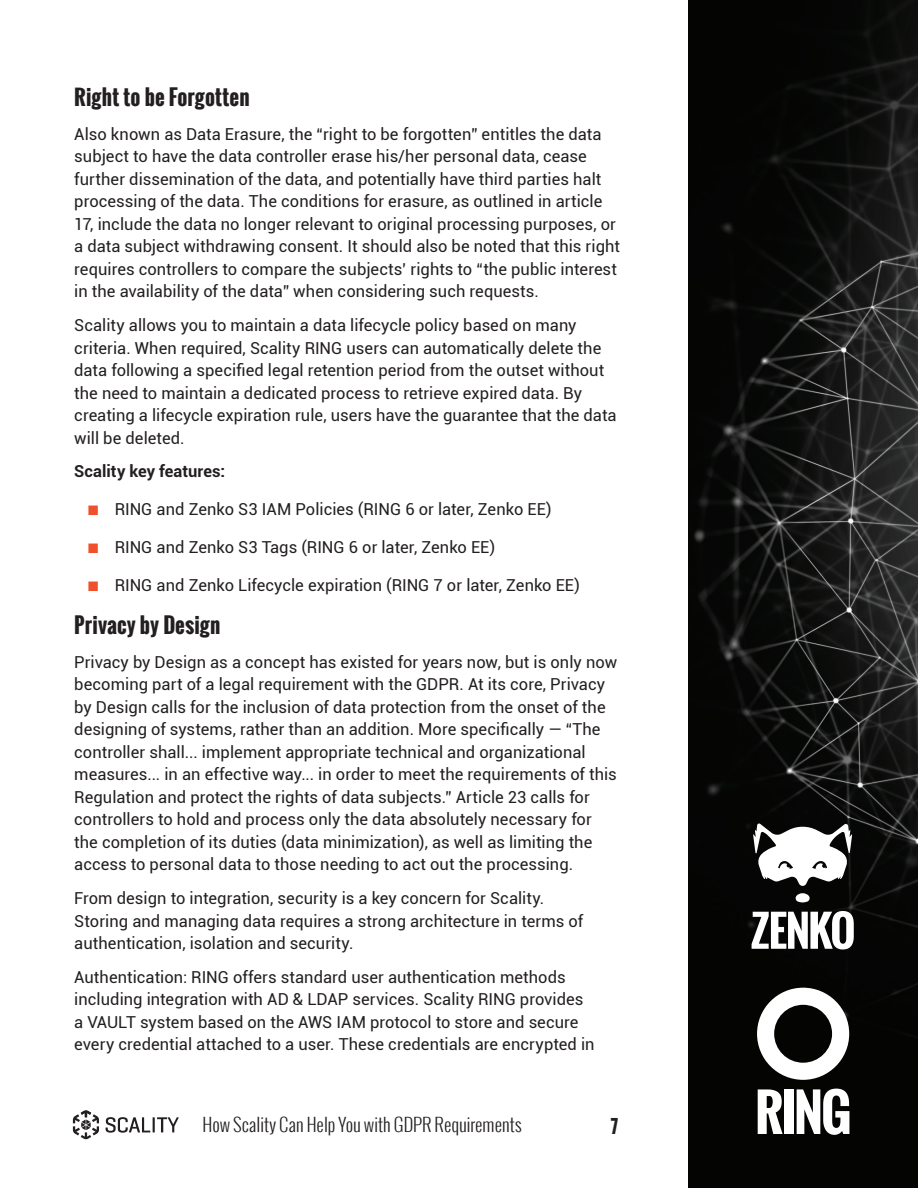
<style>
.page{position:relative;width:918px;height:1188px;background:#fff}
.page>*{position:absolute;margin:0;border:0;box-sizing:border-box;transform-origin:0 0}
.subsubhead{font:700 21px "Oswald";letter-spacing:.01em;color:#231f20}
.t1{font:300 18px "Oswald";color:#231f20}
.t2{font:700 18px "Oswald";color:#231f20}
._02_Body{font:16.5px/22.5px "Roboto";color:#231f20}
.sub_subsubhead{font:700 16.5px "Roboto";letter-spacing:.005em;color:#231f20}
.s1{font-family:"Proxima Nova";color:#f0502b}
</style>
<div class="page">
<img style="left:688px;top:0;width:230px;height:1188px">
<svg style="left:758px;top:1089px;width:25px;height:45px"></svg>
<div style="left:784px;top:1089px;width:9px;height:45px;background:#fff"></div>
<svg style="left:797px;top:1089px;width:52px;height:46px"></svg>
<svg style="left:757px;top:988px;width:92px;height:92px"></svg>
<svg style="left:752px;top:911px;width:102px;height:38px"></svg>
<svg style="left:796px;top:893px;width:14px;height:9px"></svg>
<svg style="left:753px;top:823px;width:99px;height:63px"></svg>
<svg style="left:106px;top:1117px;width:73px;height:16px"></svg>
<svg style="left:73px;top:1110px;width:26px;height:29px"></svg>
<p class="subsubhead" style="left:74px;top:81px;width:177px">Right to be Forgotten</p>
<p class="_02_Body" style="left:74px;top:122px;width:547px">Also known as Data Erasure, the “right to be forgotten” entitles the data subject to have the data controller erase his/her personal data, cease further dissemination of the data, and potentially have third parties halt processing of the data. The conditions for erasure, as outlined in article 17, include the data no longer relevant to original processing purposes, or a data subject withdrawing consent. It should also be noted that this right requires controllers to compare the subjects’ rights to “the public interest in the availability of the data” when considering such requests.</p>
<p class="_02_Body" style="left:74px;top:313px;width:544px">Scality allows you to maintain a data lifecycle policy based on many criteria. When required, Scality RING users can automatically delete the data following a specified legal retention period from the outset without the need to maintain a dedicated process to retrieve expired data. By creating a lifecycle expiration rule, users have the guarantee that the data will be deleted.</p>
<p class="sub_subsubhead" style="left:74px;top:460px;width:152px">Scality key features:</p>
<p class="_02_Body" style="left:88px;top:497px;width:466px"><span class="s1">■</span> RING and Zenko S3 IAM Policies (RING 6 or later, Zenko EE)</p>
<p class="_02_Body" style="left:88px;top:535px;width:409px"><span class="s1">■</span> RING and Zenko S3 Tags (RING 6 or later, Zenko EE)</p>
<p class="_02_Body" style="left:88px;top:573px;width:494px"><span class="s1">■</span> RING and Zenko Lifecycle expiration (RING 7 or later, Zenko EE)</p>
<p class="subsubhead" style="left:74px;top:609px;width:148px">Privacy by Design</p>
<p class="_02_Body" style="left:74px;top:650px;width:544px">Privacy by Design as a concept has existed for years now, but is only now becoming part of a legal requirement with the GDPR. At its core, Privacy by Design calls for the inclusion of data protection from the onset of the designing of systems, rather than an addition. More specifically — “The controller shall... implement appropriate technical and organizational measures... in an effective way... in order to meet the requirements of this Regulation and protect the rights of data subjects.” Article 23 calls for controllers to hold and process only the data absolutely necessary for the completion of its duties (data minimization), as well as limiting the access to personal data to those needing to act out the processing.</p>
<p class="_02_Body" style="left:74px;top:886px;width:511px">From design to integration, security is a key concern for Scality.<br>Storing and managing data requires a strong architecture in terms of authentication, isolation and security.</p>
<p class="_02_Body" style="left:74px;top:965px;width:522px">Authentication: RING offers standard user authentication methods including integration with AD &amp; LDAP services. Scality RING provides a VAULT system based on the AWS IAM protocol to store and secure every credential attached to a user. These credentials are encrypted in</p>
<p class="t1" style="left:202px;top:1113px;width:321px">How Scality Can Help You with GDPR Requirements</p>
<p class="t2" style="left:611px;top:1113px;width:9px">7</p>
</div>
